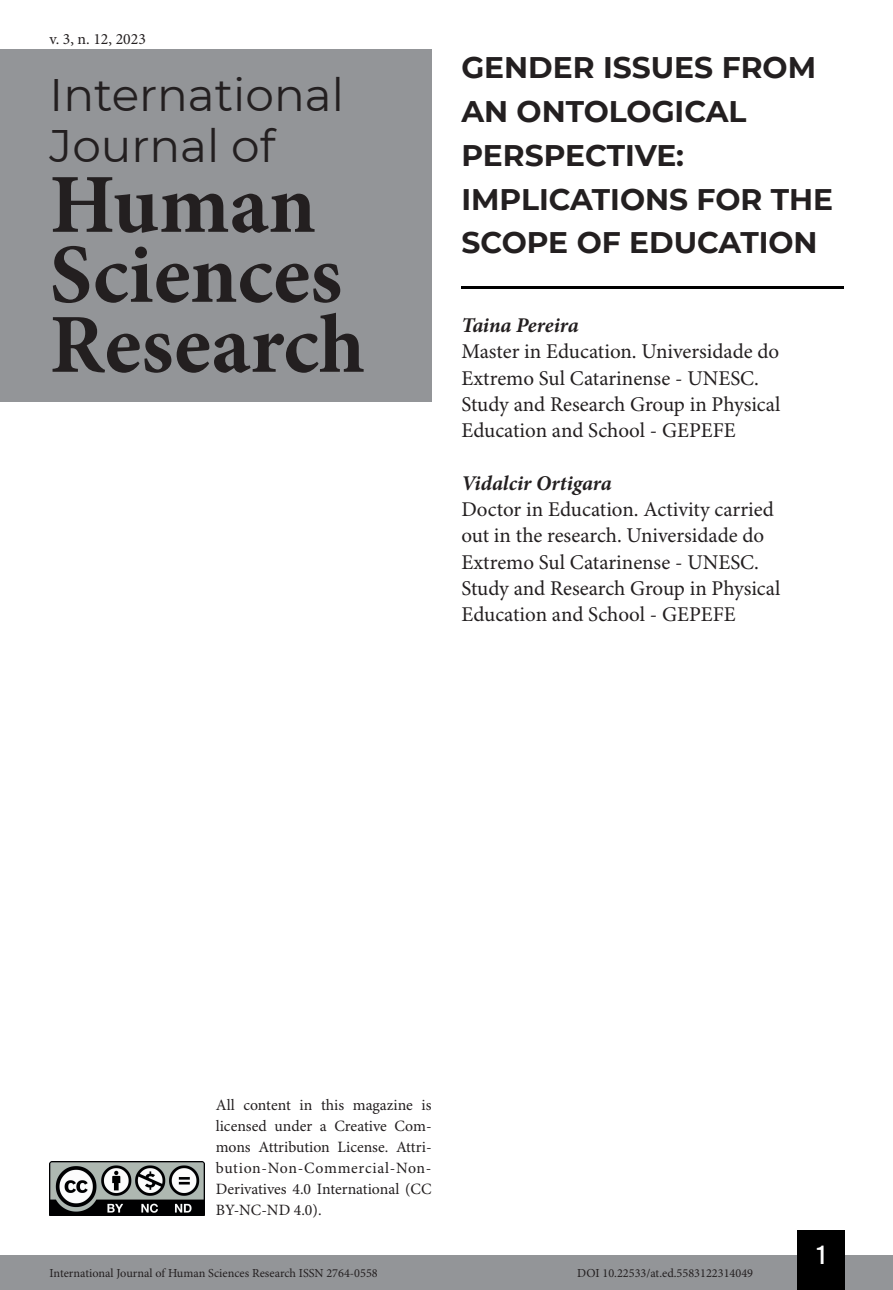
<style>
.page{position:relative;width:893px;height:1290px;background:#fff}
.page>*{position:absolute;margin:0;border:0;box-sizing:border-box;transform-origin:0 0}
.t1{font:700 84px/70px "Minion Pro";color:#231f20}
.t2{font:45.5px/50.8px "Montserrat";color:#231f20}
.t3{font:700 29.75px/43.8px "Montserrat";color:#231f20}
.t4{font:26.25px "Bebas Kai";color:#fff}
.t5{font:21px/26.2px "Minion Pro";color:#231f20}
.t6{font:italic 700 21px "Minion Pro";letter-spacing:-.005em;color:#231f20}
.t7{font:15.75px/21px "Minion Pro";color:#231f20;text-align:justify}
.t8{font:12.25px "Minion Pro";color:#231f20}
</style>
<div class="page">
<div style="left:0;top:1255px;width:893px;height:35px;background:#939598"></div>
<div style="left:797px;top:1230px;width:48px;height:60px;background:#000"></div>
<img style="left:50px;top:1161px;width:154px;height:54px">
<div style="left:0;top:50px;width:432px;height:352px;background:#939598"></div>
<hr style="left:461px;top:286px;width:382px;height:3px;background:#000">
<p class="t7" style="left:50px;top:29px;width:98px">v. 3, n. 12, 2023</p>
<h2 class="t2" style="left:50px;top:68px;width:296px">International<br>Journal of</h2>
<h1 class="t1" style="left:50px;top:169px;width:317px">Human<br>Sciences<br>Research</h1>
<h3 class="t3" style="left:461px;top:44px;width:373px">GENDER ISSUES FROM<br>AN ONTOLOGICAL<br>PERSPECTIVE:<br>IMPLICATIONS FOR THE<br>SCOPE OF EDUCATION</h3>
<p class="t6" style="left:461px;top:310px;width:119px">Taina Pereira</p>
<p class="t5" style="left:461px;top:339px;width:321px">Master in Education. Universidade do Extremo Sul Catarinense - UNESC.<br>Study and Research Group in Physical Education and School - GEPEFE</p>
<p class="t6" style="left:461px;top:468px;width:152px">Vidalcir Ortigara</p>
<p class="t5" style="left:461px;top:497px;width:321px">Doctor in Education. Activity carried out in the research. Universidade do Extremo Sul Catarinense - UNESC.<br>Study and Research Group in Physical Education and School - GEPEFE</p>
<p class="t7" style="left:216px;top:1095px;width:217px">All content in this magazine is licensed under a Creative Com&shy;mons Attribution License. Attri&shy;bution-Non-Commercial-Non-Derivatives 4.0 International (CC BY-NC-ND 4.0).</p>
<p class="t4" style="left:817px;top:1241px;width:10px">1</p>
<p class="t8" style="left:50px;top:1266px;width:330px">International Journal of Human Sciences Research ISSN 2764-0558</p>
<p class="t8" style="left:577px;top:1266px;width:177px">DOI 10.22533/at.ed.5583122314049</p>
</div>
